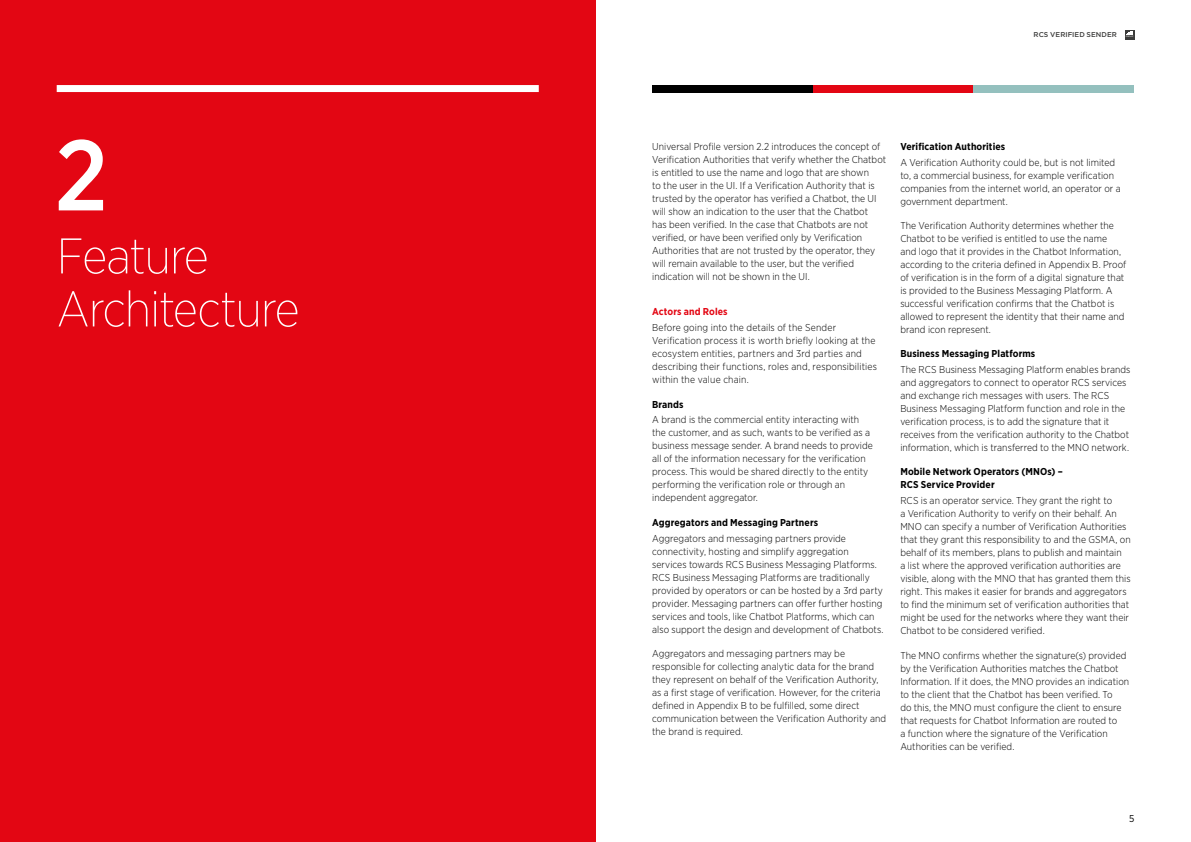
<style>
.page{position:relative;width:1191px;height:842px;background:#fff}
.page>*{position:absolute;margin:0;border:0;box-sizing:border-box;transform-origin:0 0}
.t1{font:500 100px "Gotham Narrow";color:#fff}
.t2{font:200 50px/53px "Gotham Narrow";letter-spacing:-.02em;color:#fff}
.t3{font:300 10px/13px "Gotham Narrow";letter-spacing:.005em;color:#000}
.t4{font:700 10px/13px "Gotham Narrow";letter-spacing:.01em;color:#000}
.t5{font:700 10px "Gotham Narrow";letter-spacing:.01em;color:#e30613}
.t6{font:10px "Gotham Narrow";color:#000}
.t7{font:500 7px "Gotham";letter-spacing:.01em;color:#3c3c3b}
</style>
<div class="page">
<svg style="left:1125px;top:30px;width:9px;height:9px"></svg>
<svg style="left:1125px;top:32px;width:9px;height:5px"></svg>
<div style="left:0;top:0;width:595px;height:842px;background:#e30613"></div>
<div style="left:57px;top:85px;width:482px;height:7px;background:#fff"></div>
<div style="left:652px;top:85px;width:161px;height:7px;background:#000"></div>
<div style="left:813px;top:85px;width:160px;height:7px;background:#e30613"></div>
<div style="left:973px;top:85px;width:161px;height:7px;background:#94c0be"></div>
<h1 class="t1" style="left:54px;top:112px;width:55px">2</h1>
<h2 class="t2" style="left:57px;top:228px;width:244px">Feature<br>Architecture</h2>
<p class="t7" style="left:1033px;top:31px;width:85px">RCS VERIFIED SENDER</p>
<p class="t3" style="left:652px;top:139px;width:235px">Universal Profile version 2.2 introduces the concept of Verification Authorities that verify whether the Chatbot is entitled to use the name and logo that are shown<br>to the user in the UI. If a Verification Authority that is trusted by the operator has verified a Chatbot, the UI will show an indication to the user that the Chatbot<br>has been verified. In the case that Chatbots are not verified, or have been verified only by Verification Authorities that are not trusted by the operator, they will remain available to the user, but the verified indication will not be shown in the UI.</p>
<p class="t5" style="left:652px;top:305px;width:77px">Actors and Roles</p>
<p class="t3" style="left:652px;top:321px;width:226px">Before going into the details of the Sender Verification process it is worth briefly looking at the ecosystem entities, partners and 3rd parties and describing their functions, roles and, responsibilities within the value chain.</p>
<p class="t4" style="left:652px;top:397px;width:33px">Brands</p>
<p class="t3" style="left:652px;top:413px;width:222px">A brand is the commercial entity interacting with the customer, and as such, wants to be verified as a business message sender. A brand needs to provide all of the information necessary for the verification process. This would be shared directly to the entity performing the verification role or through an independent aggregator.</p>
<p class="t4" style="left:652px;top:516px;width:167px">Aggregators and Messaging Partners</p>
<p class="t3" style="left:652px;top:531px;width:233px">Aggregators and messaging partners provide connectivity, hosting and simplify aggregation services towards RCS Business Messaging Platforms.<br>RCS Business Messaging Platforms are traditionally provided by operators or can be hosted by a 3rd party provider. Messaging partners can offer further hosting services and tools, like Chatbot Platforms, which can also support the design and development of Chatbots.</p>
<p class="t3" style="left:652px;top:647px;width:235px">Aggregators and messaging partners may be responsible for collecting analytic data for the brand they represent on behalf of the Verification Authority, as a first stage of verification. However, for the criteria defined in Appendix B to be fulfilled, some direct communication between the Verification Authority and the brand is required.</p>
<p class="t4" style="left:900px;top:140px;width:106px">Verification Authorities</p>
<p class="t3" style="left:900px;top:155px;width:222px">A Verification Authority could be, but is not limited to, a commercial business, for example verification companies from the internet world, an operator or a government department.</p>
<p class="t3" style="left:900px;top:219px;width:227px">The Verification Authority determines whether the Chatbot to be verified is entitled to use the name<br>and logo that it provides in the Chatbot Information, according to the criteria defined in Appendix B. Proof of verification is in the form of a digital signature that is provided to the Business Messaging Platform. A successful verification confirms that the Chatbot is allowed to represent the identity that their name and brand icon represent.</p>
<p class="t4" style="left:900px;top:347px;width:136px">Business Messaging Platforms</p>
<p class="t3" style="left:900px;top:363px;width:232px">The RCS Business Messaging Platform enables brands and aggregators to connect to operator RCS services and exchange rich messages with users. The RCS Business Messaging Platform function and role in the verification process, is to add the signature that it receives from the verification authority to the Chatbot information, which is transferred to the MNO network.</p>
<p class="t4" style="left:900px;top:465px;width:164px">Mobile Network Operators (MNOs) –<br>RCS Service Provider</p>
<p class="t3" style="left:900px;top:494px;width:232px">RCS is an operator service. They grant the right to<br>a Verification Authority to verify on their behalf. An MNO can specify a number of Verification Authorities that they grant this responsibility to and the GSMA, on behalf of its members, plans to publish and maintain<br>a list where the approved verification authorities are visible, along with the MNO that has granted them this right. This makes it easier for brands and aggregators to find the minimum set of verification authorities that might be used for the networks where they want their Chatbot to be considered verified.</p>
<p class="t3" style="left:900px;top:648px;width:230px">The MNO confirms whether the signature(s) provided by the Verification Authorities matches the Chatbot Information. If it does, the MNO provides an indication to the client that the Chatbot has been verified. To<br>do this, the MNO must configure the client to ensure that requests for Chatbot Information are routed to<br>a function where the signature of the Verification Authorities can be verified.</p>
<p class="t6" style="left:1129px;top:812px;width:7px">5</p>
</div>
